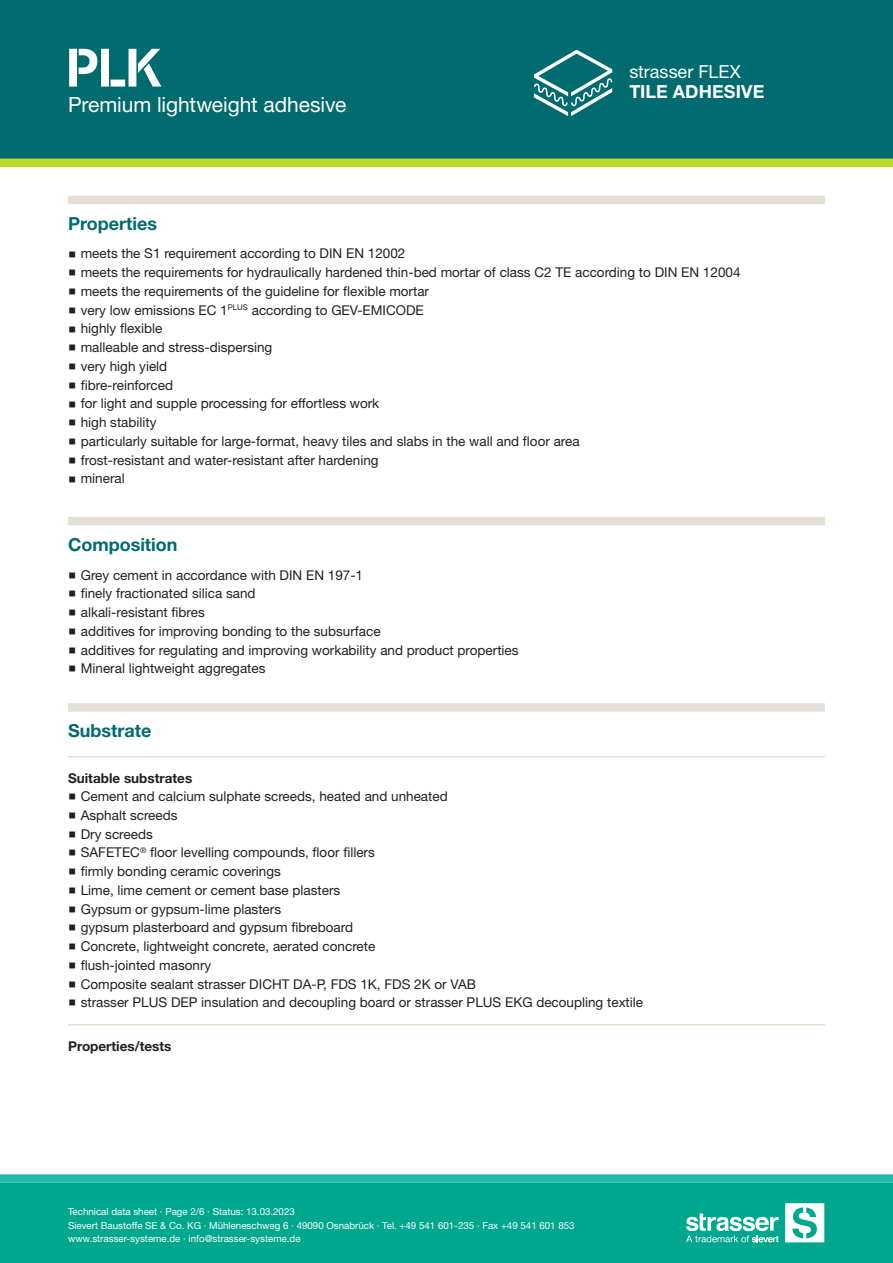
<style>
.page{position:relative;width:893px;height:1263px;background:#fff}
.page>*{position:absolute;margin:0;border:0;box-sizing:border-box;transform-origin:0 0}
.CB_AF_STR_Produkt_ku{font:700 54px "Standard CT Stencil";color:#fff}
.CB_AF_STR_Produkt_la{font:21px "Helvetica Neue LT Std";letter-spacing:-.005em;color:#fff}
.CB_AF_STR_Ueberschri{font:700 18px "Helvetica Neue LT Std";color:#006b6e}
.CB_AF_STR_Produktgru{font:18px "Helvetica Neue LT Std";color:#fff}
.CB_AF_STR_Produktgru-2{font:700 18px "Helvetica Neue LT Std";letter-spacing:.005em;color:#fff}
.t1{font:13.5px "Helvetica Neue LT Std";color:#231f20}
.CB_AF_STR_Unterueber{font:700 13.5px "Helvetica Neue LT Std";color:#231f20}
.t2{font:9.75px/13.5px "Helvetica Neue LT Std";color:#fff}
</style>
<div class="page">
<div style="left:0;top:0;width:893px;height:159px;background:#006b6e"></div>
<div style="left:0;top:159px;width:893px;height:8px;background:#c1d72f"></div>
<svg style="left:534px;top:50px;width:78px;height:66px"></svg>
<div style="left:0;top:1183px;width:893px;height:80px;background:#00a78f"></div>
<div style="left:0;top:1174px;width:893px;height:9px;background:#22bbab"></div>
<svg style="left:785px;top:1203px;width:39px;height:39px"></svg>
<svg style="left:686px;top:1213px;width:93px;height:29px"></svg>
<div style="left:68px;top:196px;width:757px;height:8px;background:#e5e0d7"></div>
<div style="left:68px;top:517px;width:757px;height:8px;background:#e5e0d7"></div>
<div style="left:68px;top:703px;width:757px;height:9px;background:#e5e0d7"></div>
<hr style="left:68px;top:756px;width:757px;height:1px;background:#e5e0d7">
<hr style="left:68px;top:1024px;width:757px;height:1px;background:#e5e0d7">
<p class="CB_AF_STR_Produkt_ku" style="left:66px;top:34px;width:98px">PLK</p>
<p class="CB_AF_STR_Produkt_la" style="left:68px;top:92px;width:280px">Premium lightweight adhesive</p>
<p class="CB_AF_STR_Produktgru" style="left:629px;top:61px;width:113px">strasser FLEX</p>
<p class="CB_AF_STR_Produktgru-2" style="left:629px;top:81px;width:136px">TILE ADHESIVE</p>
<p class="CB_AF_STR_Ueberschri" style="left:68px;top:212px;width:90px">Properties</p>
<p class="t1" style="left:81px;top:246px;width:326px">meets the S1 requirement according to DIN EN 12002</p>
<p class="t1" style="left:81px;top:264px;width:661px">meets the requirements for hydraulically hardened thin-bed mortar of class C2 TE according to DIN EN 12004</p>
<p class="t1" style="left:81px;top:283px;width:350px">meets the requirements of the guideline for flexible mortar</p>
<p class="t1" style="left:81px;top:302px;width:345px">very low emissions EC 1<sup>PLUS</sup> according to GEV-EMICODE</p>
<p class="t1" style="left:81px;top:321px;width:83px">highly flexible</p>
<p class="t1" style="left:81px;top:339px;width:193px">malleable and stress-dispersing</p>
<p class="t1" style="left:81px;top:358px;width:88px">very high yield</p>
<p class="t1" style="left:81px;top:377px;width:94px">fibre-reinforced</p>
<p class="t1" style="left:81px;top:396px;width:300px">for light and supple processing for effortless work</p>
<p class="t1" style="left:81px;top:414px;width:77px">high stability</p>
<p class="t1" style="left:81px;top:433px;width:500px">particularly suitable for large-format, heavy tiles and slabs in the wall and floor area</p>
<p class="t1" style="left:81px;top:452px;width:299px">frost-resistant and water-resistant after hardening</p>
<p class="t1" style="left:81px;top:471px;width:46px">mineral</p>
<p class="CB_AF_STR_Ueberschri" style="left:68px;top:533px;width:111px">Composition</p>
<p class="t1" style="left:81px;top:567px;width:284px">Grey cement in accordance with DIN EN 197-1</p>
<p class="t1" style="left:81px;top:585px;width:176px">finely fractionated silica sand</p>
<p class="t1" style="left:81px;top:604px;width:126px">alkali-resistant fibres</p>
<p class="t1" style="left:81px;top:623px;width:301px">additives for improving bonding to the subsurface</p>
<p class="t1" style="left:81px;top:642px;width:439px">additives for regulating and improving workability and product properties</p>
<p class="t1" style="left:81px;top:660px;width:186px">Mineral lightweight aggregates</p>
<p class="CB_AF_STR_Ueberschri" style="left:68px;top:720px;width:85px">Substrate</p>
<p class="CB_AF_STR_Unterueber" style="left:68px;top:770px;width:126px">Suitable substrates</p>
<p class="t1" style="left:81px;top:788px;width:368px">Cement and calcium sulphate screeds, heated and unheated</p>
<p class="t1" style="left:81px;top:807px;width:98px">Asphalt screeds</p>
<p class="t1" style="left:81px;top:826px;width:74px">Dry screeds</p>
<p class="t1" style="left:81px;top:844px;width:296px">SAFETEC<sup>®</sup> floor levelling compounds, floor fillers</p>
<p class="t1" style="left:81px;top:863px;width:202px">firmly bonding ceramic coverings</p>
<p class="t1" style="left:81px;top:882px;width:261px">Lime, lime cement or cement base plasters</p>
<p class="t1" style="left:81px;top:901px;width:202px">Gypsum or gypsum-lime plasters</p>
<p class="t1" style="left:81px;top:919px;width:274px">gypsum plasterboard and gypsum fibreboard</p>
<p class="t1" style="left:81px;top:938px;width:296px">Concrete, lightweight concrete, aerated concrete</p>
<p class="t1" style="left:81px;top:957px;width:132px">flush-jointed masonry</p>
<p class="t1" style="left:81px;top:976px;width:397px">Composite sealant strasser DICHT DA-P, FDS 1K, FDS 2K or VAB</p>
<p class="t1" style="left:81px;top:994px;width:564px">strasser PLUS DEP insulation and decoupling board or strasser PLUS EKG decoupling textile</p>
<p class="CB_AF_STR_Unterueber" style="left:68px;top:1038px;width:105px">Properties/tests</p>
<p class="t2" style="left:68px;top:1205px;width:508px">Technical data sheet · Page 2/6 · Status: 13.03.2023<br>Sievert Baustoffe SE &amp; Co. KG · Mühleneschweg 6 · 49090 Osnabrück · Tel. +49 541 601-235 · Fax +49 541 601 853 www.strasser-systeme.de · info@strasser-systeme.de</p>
</div>
